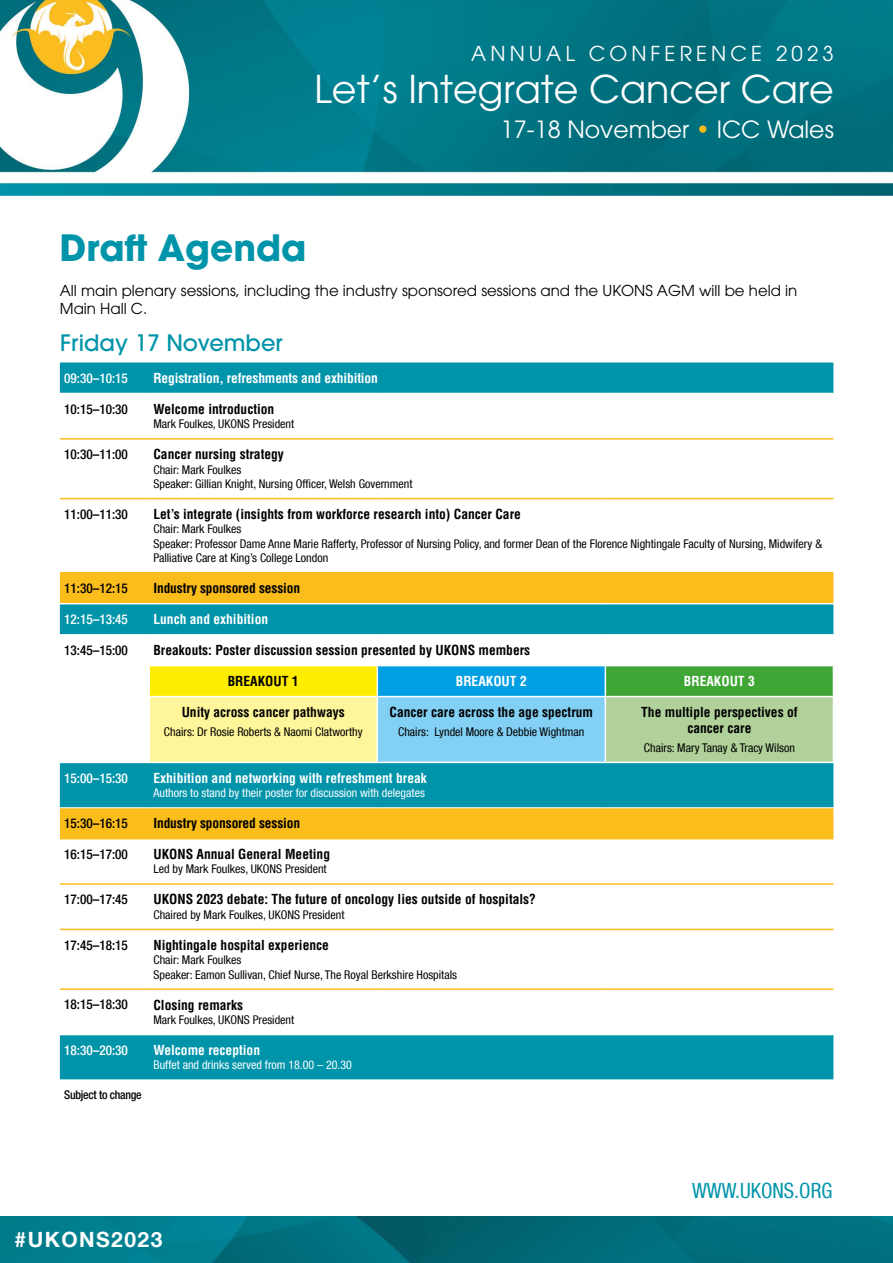
<style>
.page{position:relative;width:893px;height:1263px;background:#fff}
.page>*{position:absolute;margin:0;border:0;box-sizing:border-box;transform-origin:0 0}
.t1{font:38.1px "ITC Avant Garde Pro";color:#fff}
.t2{font:700 36px "ITC Avant Garde Pro";color:#0094aa}
.t3{font:23.55px "ITC Avant Garde Pro";color:#fff}
.t4{font:500 22.5px "ITC Avant Garde Pro";color:#0094aa}
.t5{font:condensed 21px "Helvetica Neue LT Com";color:#0094aa}
.t6{font:700 21px "Helvetica Neue LT Com";letter-spacing:.07em;color:#fff}
.t7{font:20.55px "ITC Avant Garde Pro";letter-spacing:.2em;color:#fff}
.t8{font:15px/18px "ITC Avant Garde Pro";color:#000}
.t9{font:700 condensed 13.5px/16.2px "Helvetica LT Std";color:#000;text-align:center}
.t10{font:700 condensed 13.5px "Helvetica LT Std";color:#fff}
.t11{font:500 condensed 13.5px "Helvetica Neue LT Com";color:#000}
.t12{font:500 condensed 13.5px "Helvetica Neue LT Com";color:#fff}
.t13{font:condensed 12px/14.4px "Helvetica Neue LT Com";color:#000}
.t14{font:condensed 12px "Helvetica Neue LT Com";color:#fff}
.t15{font:500 condensed 12px "Helvetica Neue LT Com";letter-spacing:-.02em;color:#000}
.s1{color:#fbbd1b}
</style>
<div class="page">
<img style="left:0;top:1216px;width:893px;height:47px">
<div style="left:60px;top:362px;width:773px;height:31px;background:#0094aa"></div>
<div style="left:60px;top:573px;width:773px;height:30px;background:#fbbd1b"></div>
<div style="left:60px;top:604px;width:773px;height:475px;background:#0094aa"></div>
<svg style="left:60px;top:635px;width:773px;height:399px"></svg>
<div style="left:149px;top:666px;width:228px;height:31px;background:#ffed00"></div>
<div style="left:377px;top:666px;width:228px;height:31px;background:#009fe3"></div>
<div style="left:605px;top:666px;width:228px;height:31px;background:#3fa535"></div>
<div style="left:149px;top:697px;width:228px;height:65px;background:#fff69b"></div>
<div style="left:377px;top:697px;width:228px;height:65px;background:#83d0f5"></div>
<div style="left:605px;top:697px;width:228px;height:65px;background:#b0d199"></div>
<hr style="left:60px;top:807px;width:89px;height:1px;background:#fff">
<hr style="left:60px;top:438px;width:89px;height:2px;background:#fbbd1b">
<hr style="left:60px;top:498px;width:89px;height:1px;background:#fbbd1b">
<hr style="left:60px;top:572px;width:89px;height:1px;background:#fbbd1b">
<hr style="left:60px;top:838px;width:89px;height:1px;background:#fbbd1b">
<hr style="left:60px;top:883px;width:89px;height:2px;background:#fbbd1b">
<hr style="left:60px;top:929px;width:89px;height:1px;background:#fbbd1b">
<hr style="left:60px;top:988px;width:89px;height:2px;background:#fbbd1b">
<hr style="left:148px;top:665px;width:229px;height:1px;background:#fff">
<hr style="left:377px;top:665px;width:228px;height:1px;background:#fff">
<hr style="left:377px;top:666px;width:1px;height:30px;background:#fff">
<hr style="left:605px;top:665px;width:229px;height:1px;background:#fff">
<hr style="left:605px;top:666px;width:1px;height:30px;background:#fff">
<hr style="left:148px;top:696px;width:229px;height:1px;background:#fff">
<hr style="left:377px;top:696px;width:228px;height:1px;background:#fff">
<hr style="left:377px;top:697px;width:1px;height:65px;background:#fff">
<hr style="left:605px;top:696px;width:229px;height:1px;background:#fff">
<hr style="left:605px;top:697px;width:1px;height:65px;background:#fff">
<hr style="left:149px;top:438px;width:228px;height:2px;background:#fbbd1b">
<hr style="left:377px;top:438px;width:228px;height:2px;background:#fbbd1b">
<hr style="left:605px;top:438px;width:228px;height:2px;background:#fbbd1b">
<hr style="left:149px;top:498px;width:228px;height:1px;background:#fbbd1b">
<hr style="left:377px;top:498px;width:228px;height:1px;background:#fbbd1b">
<hr style="left:605px;top:498px;width:228px;height:1px;background:#fbbd1b">
<hr style="left:149px;top:572px;width:228px;height:1px;background:#fbbd1b">
<hr style="left:377px;top:572px;width:228px;height:1px;background:#fbbd1b">
<hr style="left:605px;top:572px;width:228px;height:1px;background:#fbbd1b">
<hr style="left:149px;top:762px;width:228px;height:1px;background:#fff">
<hr style="left:377px;top:762px;width:228px;height:1px;background:#fff">
<hr style="left:605px;top:762px;width:229px;height:1px;background:#fff">
<hr style="left:149px;top:634px;width:228px;height:1px;background:#fff">
<hr style="left:377px;top:634px;width:228px;height:1px;background:#fff">
<hr style="left:605px;top:634px;width:228px;height:1px;background:#fff">
<hr style="left:149px;top:807px;width:228px;height:1px;background:#fff">
<hr style="left:377px;top:807px;width:228px;height:1px;background:#fff">
<hr style="left:605px;top:807px;width:228px;height:1px;background:#fff">
<hr style="left:149px;top:838px;width:228px;height:1px;background:#fbbd1b">
<hr style="left:377px;top:838px;width:228px;height:1px;background:#fbbd1b">
<hr style="left:605px;top:838px;width:228px;height:1px;background:#fbbd1b">
<hr style="left:149px;top:883px;width:228px;height:2px;background:#fbbd1b">
<hr style="left:377px;top:883px;width:228px;height:2px;background:#fbbd1b">
<hr style="left:605px;top:883px;width:228px;height:2px;background:#fbbd1b">
<hr style="left:149px;top:929px;width:228px;height:1px;background:#fbbd1b">
<hr style="left:377px;top:929px;width:228px;height:1px;background:#fbbd1b">
<hr style="left:605px;top:929px;width:228px;height:1px;background:#fbbd1b">
<hr style="left:149px;top:988px;width:228px;height:2px;background:#fbbd1b">
<hr style="left:377px;top:988px;width:228px;height:2px;background:#fbbd1b">
<hr style="left:605px;top:988px;width:228px;height:2px;background:#fbbd1b">
<hr style="left:60px;top:634px;width:89px;height:1px;background:#fff">
<hr style="left:148px;top:666px;width:2px;height:30px;background:#fff">
<hr style="left:148px;top:697px;width:2px;height:65px;background:#fff">
<hr style="left:60px;top:762px;width:89px;height:1px;background:#fff">
<hr style="left:60px;top:1034px;width:89px;height:1px;background:#fff">
<hr style="left:149px;top:1034px;width:228px;height:1px;background:#fff">
<hr style="left:377px;top:1034px;width:228px;height:1px;background:#fff">
<hr style="left:605px;top:1034px;width:228px;height:1px;background:#fff">
<img style="left:0;top:0;width:893px;height:195px">
<h3 class="t7" style="left:471px;top:41px;width:364px">ANNUAL CONFERENCE 2023</h3>
<h1 class="t1" style="left:314px;top:66px;width:521px">Let’s Integrate Cancer Care</h1>
<h3 class="t3" style="left:501px;top:114px;width:335px">17-18 November <span class="s1">•</span> ICC Wales</h3>
<h2 class="t2" style="left:60px;top:223px;width:248px">Draft Agenda</h2>
<p class="t8" style="left:60px;top:281px;width:739px">All main plenary sessions, including the industry sponsored sessions and the UKONS AGM will be held in<br>Main Hall C.</p>
<h3 class="t4" style="left:60px;top:328px;width:224px">Friday 17 November</h3>
<p class="t12" style="left:64px;top:370px;width:65px">09:30–10:15</p>
<p class="t10" style="left:153px;top:369px;width:226px">Registration, refreshments and exhibition</p>
<p class="t11" style="left:64px;top:401px;width:65px">10:15–10:30</p>
<p class="t9" style="left:153px;top:401px;width:122px">Welcome introduction</p>
<p class="t13" style="left:153px;top:417px;width:142px">Mark Foulkes, UKONS President</p>
<p class="t11" style="left:64px;top:446px;width:65px">10:30–11:00</p>
<p class="t9" style="left:153px;top:446px;width:132px">Cancer nursing strategy</p>
<p class="t13" style="left:153px;top:462px;width:260px">Chair: Mark Foulkes<br>Speaker: Gillian Knight, Nursing Officer, Welsh Government</p>
<p class="t11" style="left:64px;top:506px;width:65px">11:00–11:30</p>
<p class="t9" style="left:153px;top:506px;width:369px">Let’s integrate (insights from workforce research into) Cancer Care</p>
<p class="t13" style="left:153px;top:522px;width:670px">Chair: Mark Foulkes<br>Speaker: Professor Dame Anne Marie Rafferty, Professor of Nursing Policy, and former Dean of the Florence Nightingale Faculty of Nursing, Midwifery &amp;<br>Palliative Care at King’s College London</p>
<p class="t11" style="left:64px;top:580px;width:65px">11:30–12:15</p>
<p class="t9" style="left:153px;top:580px;width:148px">Industry sponsored session</p>
<p class="t12" style="left:64px;top:611px;width:65px">12:15–13:45</p>
<p class="t10" style="left:153px;top:611px;width:116px">Lunch and exhibition</p>
<p class="t11" style="left:64px;top:642px;width:65px">13:45–15:00</p>
<p class="t9" style="left:153px;top:642px;width:378px">Breakouts: Poster discussion session presented by UKONS members</p>
<p class="t9" style="left:228px;top:673px;width:72px">BREAKOUT 1</p>
<p class="t10" style="left:456px;top:672px;width:72px">BREAKOUT 2</p>
<p class="t10" style="left:684px;top:672px;width:72px">BREAKOUT 3</p>
<p class="t9" style="left:182px;top:704px;width:165px">Unity across cancer pathways</p>
<p class="t13" style="left:164px;top:724px;width:200px">Chairs: Dr Rosie Roberts &amp; Naomi Clatworthy</p>
<p class="t9" style="left:390px;top:704px;width:205px">Cancer care across the age spectrum</p>
<p class="t13" style="left:398px;top:724px;width:188px">Chairs: Lyndel Moore &amp; Debbie Wightman</p>
<p class="t9" style="left:641px;top:704px;width:158px">The multiple perspectives of cancer care</p>
<p class="t13" style="left:644px;top:740px;width:152px">Chairs: Mary Tanay &amp; Tracy Wilson</p>
<p class="t12" style="left:64px;top:770px;width:65px">15:00–15:30</p>
<p class="t10" style="left:153px;top:769px;width:275px">Exhibition and networking with refreshment break</p>
<p class="t14" style="left:153px;top:786px;width:273px">Authors to stand by their poster for discussion with delegates</p>
<p class="t11" style="left:64px;top:815px;width:65px">15:30–16:15</p>
<p class="t9" style="left:153px;top:815px;width:148px">Industry sponsored session</p>
<p class="t11" style="left:64px;top:846px;width:65px">16:15–17:00</p>
<p class="t9" style="left:153px;top:846px;width:178px">UKONS Annual General Meeting</p>
<p class="t13" style="left:153px;top:862px;width:175px">Led by Mark Foulkes, UKONS President</p>
<p class="t11" style="left:64px;top:891px;width:65px">17:00–17:45</p>
<p class="t9" style="left:153px;top:891px;width:384px">UKONS 2023 debate: The future of oncology lies outside of hospitals?</p>
<p class="t13" style="left:153px;top:907px;width:192px">Chaired by Mark Foulkes, UKONS President</p>
<p class="t11" style="left:64px;top:937px;width:65px">17:45–18:15</p>
<p class="t9" style="left:153px;top:937px;width:177px">Nightingale hospital experience</p>
<p class="t13" style="left:153px;top:952px;width:305px">Chair: Mark Foulkes<br>Speaker: Eamon Sullivan, Chief Nurse, The Royal Berkshire Hospitals</p>
<p class="t11" style="left:64px;top:997px;width:65px">18:15–18:30</p>
<p class="t9" style="left:153px;top:996px;width:91px">Closing remarks</p>
<p class="t13" style="left:153px;top:1012px;width:142px">Mark Foulkes, UKONS President</p>
<p class="t12" style="left:64px;top:1042px;width:65px">18:30–20:30</p>
<p class="t10" style="left:153px;top:1041px;width:108px">Welcome reception</p>
<p class="t14" style="left:153px;top:1058px;width:200px">Buffet and drinks served from 18.00 – 20.30</p>
<p class="t15" style="left:64px;top:1088px;width:79px">Subject to change</p>
<h3 class="t6" style="left:15px;top:1226px;width:149px">#UKONS2023</h3>
<h3 class="t5" style="left:692px;top:1178px;width:142px">WWW.UKONS.ORG</h3>
</div>
